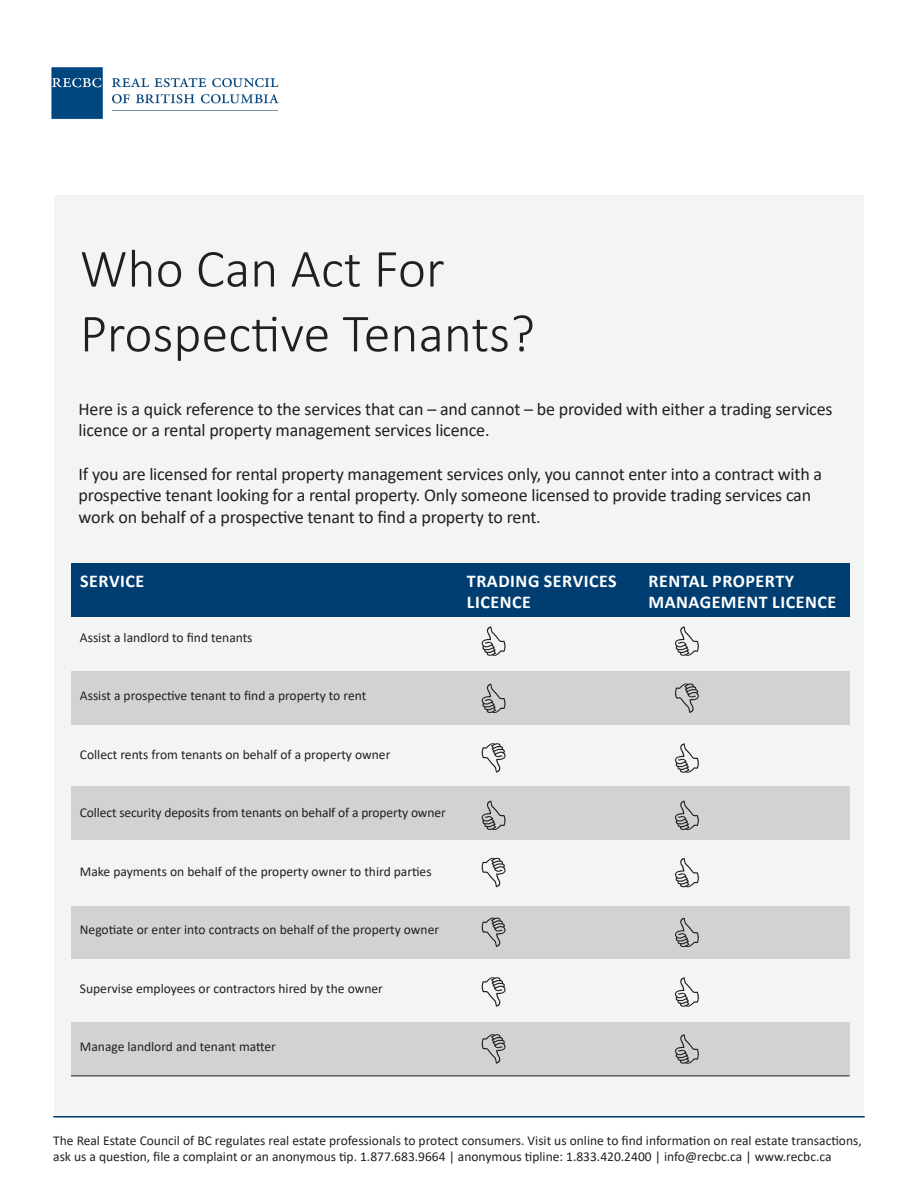
<style>
.page{position:relative;width:918px;height:1188px;background:#fff}
.page>*{position:absolute;margin:0;border:0;box-sizing:border-box;transform-origin:0 0}
.t1{font:300 54px/64.8px "Calibri";color:#231f20}
.t2{font:18px/21.6px "Calibri";letter-spacing:-.01em;color:#231f20}
.t3{font:700 18px "Calibri";letter-spacing:.03em;color:#fff}
.t4{font:13.5px "Calibri";color:#231f20}
</style>
<div class="page">
<div style="left:54px;top:195px;width:810px;height:923px;background:#f2f3f4"></div>
<div style="left:71px;top:563px;width:779px;height:54px;background:#003d71"></div>
<img style="left:51px;top:67px;width:228px;height:52px">
<hr style="left:53px;top:1116px;width:812px;height:2px;background:#003d71">
<div style="left:71px;top:671px;width:779px;height:54px;background:#d1d2d4"></div>
<div style="left:71px;top:786px;width:779px;height:54px;background:#d1d2d4"></div>
<div style="left:71px;top:907px;width:779px;height:52px;background:#d1d2d4"></div>
<div style="left:71px;top:1022px;width:779px;height:54px;background:#d1d2d4"></div>
<hr style="left:71px;top:1076px;width:779px;height:1px;background:#231f20">
<svg style="left:675px;top:684px;width:24px;height:29px"></svg>
<svg style="left:482px;top:743px;width:24px;height:30px"></svg>
<svg style="left:482px;top:858px;width:24px;height:29px"></svg>
<svg style="left:482px;top:918px;width:24px;height:29px"></svg>
<svg style="left:482px;top:977px;width:24px;height:30px"></svg>
<svg style="left:482px;top:1034px;width:24px;height:30px"></svg>
<svg style="left:482px;top:626px;width:24px;height:30px"></svg>
<svg style="left:482px;top:684px;width:24px;height:29px"></svg>
<svg style="left:482px;top:801px;width:24px;height:29px"></svg>
<svg style="left:675px;top:626px;width:24px;height:30px"></svg>
<svg style="left:675px;top:743px;width:24px;height:30px"></svg>
<svg style="left:675px;top:801px;width:24px;height:29px"></svg>
<svg style="left:675px;top:858px;width:24px;height:29px"></svg>
<svg style="left:675px;top:918px;width:24px;height:29px"></svg>
<svg style="left:675px;top:977px;width:24px;height:30px"></svg>
<svg style="left:675px;top:1034px;width:24px;height:30px"></svg>
<p class="t1" style="left:80px;top:236px;width:457px">Who Can Act For<br>Prospective Tenants?</p>
<p class="t2" style="left:79px;top:398px;width:755px">Here is a quick reference to the services that can – and cannot – be provided with either a trading services licence or a rental property management services licence.</p>
<p class="t2" style="left:79px;top:462px;width:745px">If you are licensed for rental property management services only, you cannot enter into a contract with a prospective tenant looking for a rental property. Only someone licensed to provide trading services can work on behalf of a prospective tenant to find a property to rent.</p>
<p class="t3" style="left:80px;top:568px;width:66px">SERVICE</p>
<p class="t3" style="left:467px;top:568px;width:151px">TRADING SERVICES</p>
<p class="t3" style="left:648px;top:568px;width:147px">RENTAL PROPERTY</p>
<p class="t3" style="left:467px;top:589px;width:66px">LICENCE</p>
<p class="t3" style="left:648px;top:589px;width:189px">MANAGEMENT LICENCE</p>
<p class="t4" style="left:80px;top:628px;width:174px">Assist a landlord to find tenants</p>
<p class="t4" style="left:80px;top:687px;width:288px">Assist a prospective tenant to find a property to rent</p>
<p class="t4" style="left:80px;top:745px;width:312px">Collect rents from tenants on behalf of a property owner</p>
<p class="t4" style="left:80px;top:804px;width:367px">Collect security deposits from tenants on behalf of a property owner</p>
<p class="t4" style="left:80px;top:862px;width:353px">Make payments on behalf of the property owner to third parties</p>
<p class="t4" style="left:80px;top:921px;width:361px">Negotiate or enter into contracts on behalf of the property owner</p>
<p class="t4" style="left:80px;top:979px;width:305px">Supervise employees or contractors hired by the owner</p>
<p class="t4" style="left:80px;top:1038px;width:198px">Manage landlord and tenant matter</p>
<p class="t4" style="left:53px;top:1131px;width:810px">The Real Estate Council of BC regulates real estate professionals to protect consumers. Visit us online to find information on real estate transactions,</p>
<p class="t4" style="left:53px;top:1148px;width:780px">ask us a question, file a complaint or an anonymous tip. 1.877.683.9664 | anonymous tipline: 1.833.420.2400 | info@recbc.ca | www.recbc.ca</p>
</div>
